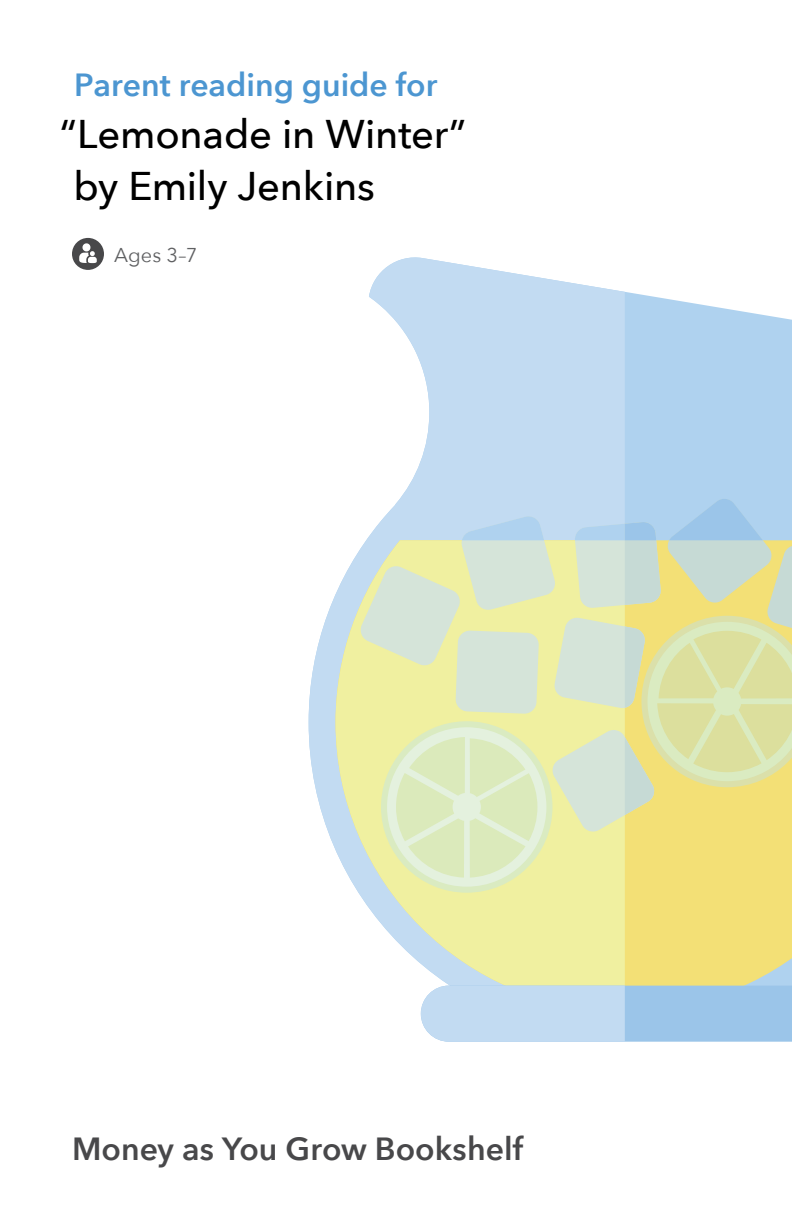
<style>
.page{position:relative;width:792px;height:1224px;background:#fff}
.page>*{position:absolute;margin:0;border:0;box-sizing:border-box;transform-origin:0 0}
.regular{font:500 40px/52px "Avenir Next";letter-spacing:-.005em;color:#000}
.regular-2{font:600 32px "Avenir Next";color:#48484a}
.regular-3{font:600 32px "Avenir Next";color:#4c96d1}
.Black__Handout{font:20px "Avenir Next";color:#5f6062}
</style>
<div class="page">
<svg style="left:625px;top:292px;width:167px;height:51px;fill:#afd2ef"></svg>
<svg style="left:309px;top:257px;width:316px;height:759px"></svg>
<div style="left:625px;top:893px;width:167px;height:93px;background:#f3e076"></div>
<svg style="left:336px;top:540px;width:289px;height:471px;fill:#f0f0a0"></svg>
<svg style="left:421px;top:986px;width:371px;height:56px;background:#b1d1ee"></svg>
<svg style="left:359px;top:343px;width:433px;height:550px;background:#d6e2c7"></svg>
<div style="left:72px;top:238px;width:32px;height:32px;background:#48484a;border-radius:50%"></div>
<svg style="left:79px;top:243px;width:18px;height:20px"></svg>
<p class="regular-3" style="left:74px;top:57px;width:365px">Parent reading guide for</p>
<p class="regular" style="left:73px;top:107px;width:394px;text-indent:-14px">“Lemonade in Winter” by Emily Jenkins</p>
<p class="Black__Handout" style="left:114px;top:238px;width:85px">Ages 3–7</p>
<p class="regular-2" style="left:72px;top:1122px;width:453px">Money as You Grow Bookshelf</p>
</div>
